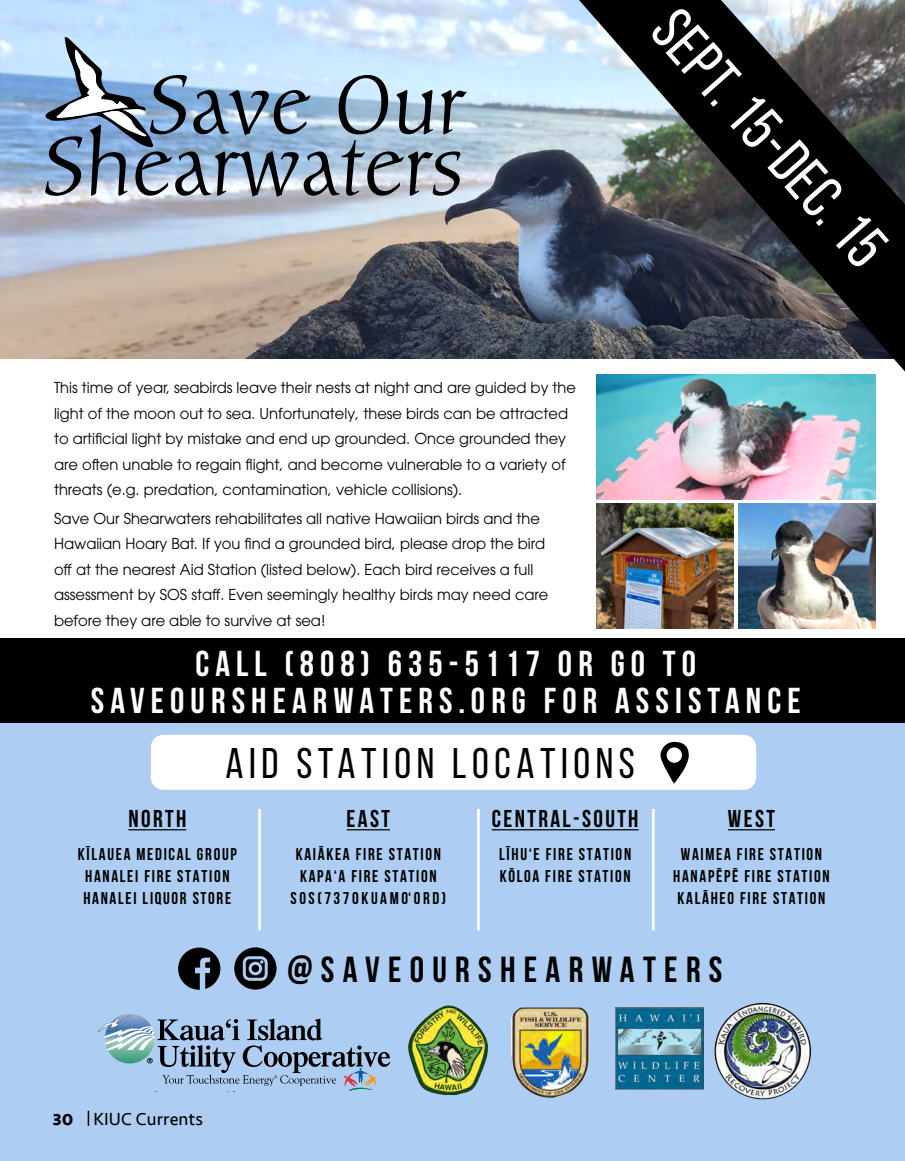
<style>
.page{position:relative;width:905px;height:1161px;background:#fff}
.page>*{position:absolute;margin:0;border:0;box-sizing:border-box;transform-origin:0 0}
.t1{font:61.5px "Bebas Neue";color:#fff}
.t2{font:42.9px "Bebas Neue";letter-spacing:.13em;color:#000}
.t3{font:700 36.3px "Bebas Neue";letter-spacing:.23em;color:#000}
.t4{font:700 36px/37.5px "Bebas Neue";letter-spacing:.17em;color:#fff;text-align:center}
.t5{font:700 24.3px "Bebas Neue";letter-spacing:.1em;color:#000}
.t6{font:18px "Seravek";color:#000}
.t7{font:700 17.1px/21.9px "Bebas Neue";letter-spacing:.1em;color:#000;text-align:center}
.t8{font:15px/25.5px "ITC Avant Garde Pro";color:#000}
.s1{font-weight:500;font-size:21px}
</style>
<div class="page">
<div style="left:0;top:639px;width:904px;height:522px;background:#adcef2"></div>
<svg style="left:88px;top:1111px;width:1px;height:15px"></svg>
<div style="left:151px;top:735px;width:605px;height:55px;background:#fff;border-radius:12px"></div>
<img style="left:0;top:0;width:579px;height:358px">
<svg style="left:45px;top:37px;width:421px;height:160px;background:#97adc2"></svg>
<img style="left:596px;top:375px;width:279px;height:124px">
<img style="left:596px;top:503px;width:137px;height:125px">
<img style="left:738px;top:503px;width:137px;height:125px">
<svg style="left:579px;top:0;width:325px;height:371px;background:#44474b"></svg>
<div style="left:0;top:639px;width:904px;height:84px;background:#000"></div>
<svg style="left:660px;top:742px;width:28px;height:42px"></svg>
<svg style="left:98px;top:1013px;width:292px;height:78px"></svg>
<img style="left:714px;top:1003px;width:97px;height:96px">
<img style="left:511px;top:1008px;width:78px;height:90px">
<img style="left:615px;top:1008px;width:88px;height:82px">
<img style="left:408px;top:1005px;width:80px;height:90px">
<svg style="left:178px;top:948px;width:42px;height:42px"></svg>
<svg style="left:234px;top:947px;width:42px;height:43px"></svg>
<hr style="left:346px;top:829px;width:44px;height:1px;background:#000">
<hr style="left:128px;top:829px;width:58px;height:1px;background:#000">
<hr style="left:492px;top:829px;width:146px;height:1px;background:#000">
<hr style="left:728px;top:829px;width:47px;height:1px;background:#000">
<hr style="left:258px;top:809px;width:3px;height:122px;background:#fff">
<hr style="left:477px;top:809px;width:2px;height:122px;background:#fff">
<hr style="left:652px;top:809px;width:2px;height:122px;background:#fff">
<h1 class="t1" style="left:690px;top:-4px;width:320px;rotate:49deg">SEPT. 15-DEC. 15</h1>
<p class="t8" style="left:54px;top:375px;width:523px">This time of year, seabirds leave their nests at night and are guided by the light of the moon out to sea. Unfortunately, these birds can be attracted to artificial light by mistake and end up grounded. Once grounded they are often unable to regain flight, and become vulnerable to a variety of threats (e.g. predation, contamination, vehicle collisions).</p>
<p class="t8" style="left:54px;top:505px;width:496px">Save Our Shearwaters rehabilitates all native Hawaiian birds and the Hawaiian Hoary Bat. If you find a grounded bird, please drop the bird off at the nearest Aid Station (listed below). Each bird receives a full assessment by SOS staff. Even seemingly healthy birds may need care before they are able to survive at sea!</p>
<h3 class="t4" style="left:91px;top:644px;width:711px">CALL (808) 635-5117 OR GO TO<br>SAVEOURSHEARWATERS.ORG FOR ASSISTANCE</h3>
<h2 class="t2" style="left:225px;top:740px;width:411px">AID STATION LOCATIONS</h2>
<h3 class="t5" style="left:128px;top:805px;width:59px">NORTH</h3>
<p class="t7" style="left:78px;top:843px;width:160px">KĪLAUEA MEDICAL GROUP<br>HANALEI FIRE STATION<br>HANALEI LIQUOR STORE</p>
<h3 class="t5" style="left:346px;top:805px;width:45px">EAST</h3>
<p class="t7" style="left:290px;top:843px;width:157px">KAIĀKEA FIRE STATION<br>KAPA‘A FIRE STATION<br>S O S ( 7 3 7 0 K U A M O‘ O R D )</p>
<h3 class="t5" style="left:492px;top:805px;width:148px">CENTRAL-SOUTH</h3>
<p class="t7" style="left:499px;top:843px;width:133px;text-align:left">LĪHU‘E FIRE STATION<br>KŌLOA FIRE STATION</p>
<h3 class="t5" style="left:728px;top:805px;width:49px">WEST</h3>
<p class="t7" style="left:673px;top:843px;width:158px">WAIMEA FIRE STATION<br>HANAPĒPĒ FIRE STATION<br>KALĀHEO FIRE STATION</p>
<p class="t6" style="left:52px;top:1105px;width:152px"><span class="s1">30</span> KIUC Currents</p>
<h3 class="t3" style="left:287px;top:950px;width:436px">@SAVEOURSHEARWATERS</h3>
</div>
